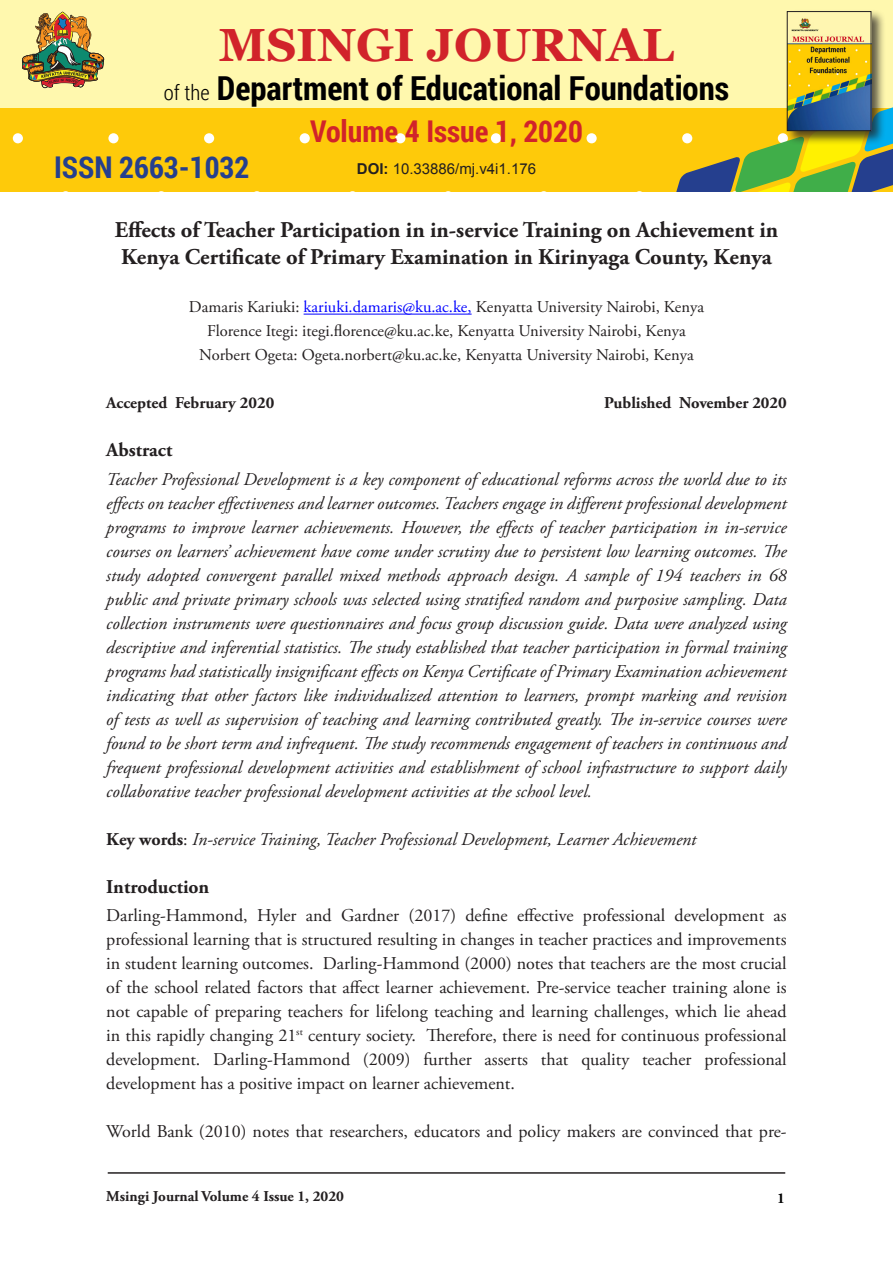
<style>
.page{position:relative;width:893px;height:1263px;background:#fff}
.page>*{position:absolute;margin:0;border:0;box-sizing:border-box;transform-origin:0 0}
.t1{font:700 46.5px "Vani";color:#d1232a}
.t2{font:700 33px "Roboto Condensed";color:#000}
.t3{font:700 30px "Roboto Condensed";color:#d1232a}
.t4{font:700 30px "Roboto Condensed";color:#253f8e}
.t5{font:700 22.5px/27px "Adobe Garamond Pro";color:#231f20}
.t6{font:700 19.5px "Adobe Garamond Pro";color:#231f20}
.t7{font:italic 18px/24px "Adobe Garamond Pro";color:#231f20;text-align:justify}
.t8{font:18px/24px "Adobe Garamond Pro";color:#231f20;text-align:justify}
.t9{font:16.5px/24px "Adobe Garamond Pro";color:#231f20;text-align:center}
.t10{font:700 16.5px "Adobe Garamond Pro";color:#231f20}
.t11{font:700 15px "Adobe Garamond Pro";color:#231f20}
.t12{font:15px "Arial";color:#231f20}
.t13{font:700 15px "Adobe Garamond Pro";color:#000}
.s1{font-weight:300;font-size:21px}
.s2{font-weight:700}
.s3{color:#00f}
.s4{font-weight:700;font-style:normal}
.s5{font-style:normal}
</style>
<div class="page">
<hr style="left:108px;top:1172px;width:677px;height:2px;background:#231f20">
<hr style="left:304px;top:314px;width:168px;height:1px;background:#00f">
<div style="left:0;top:0;width:893px;height:146px;background:#fff8ae"></div>
<div style="left:0;top:108px;width:893px;height:83px;background:#feca0a"></div>
<div style="left:13px;top:133px;width:10px;height:10px;background:#fff;border-radius:50%"></div>
<div style="left:108px;top:133px;width:11px;height:10px;background:#fff;border-radius:50%"></div>
<div style="left:204px;top:133px;width:10px;height:10px;background:#fff;border-radius:50%"></div>
<div style="left:300px;top:133px;width:10px;height:10px;background:#fff;border-radius:50%"></div>
<div style="left:395px;top:133px;width:10px;height:10px;background:#fff;border-radius:50%"></div>
<div style="left:491px;top:133px;width:10px;height:10px;background:#fff;border-radius:50%"></div>
<div style="left:587px;top:133px;width:10px;height:10px;background:#fff;border-radius:50%"></div>
<svg style="left:670px;top:107px;width:223px;height:85px"></svg>
<div style="left:785px;top:9px;width:100px;height:136px;background:#231f20;opacity:.75"></div>
<img style="left:789px;top:13px;width:80px;height:116px">
<div style="left:787px;top:11px;width:84px;height:120px;border:1px solid #231f20"></div>
<img style="left:22px;top:12px;width:82px;height:76px">
<h1 class="t1" style="left:219px;top:17px;width:457px">MSINGI JOURNAL</h1>
<h2 class="t2" style="left:164px;top:65px;width:567px"><span class="s1">of the</span> Department of Educational Foundations</h2>
<h3 class="t3" style="left:310px;top:110px;width:274px">Volume 4 Issue 1, 2020</h3>
<h3 class="t4" style="left:54px;top:146px;width:197px">ISSN 2663-1032</h3>
<p class="t12" style="left:357px;top:159px;width:181px"><span class="s2">DOI:</span> 10.33886/mj.v4i1.176</p>
<p class="t5" style="left:115px;top:217px;width:665px">Effects of Teacher Participation in in-service Training on Achievement in<br>Kenya Certificate of Primary Examination in Kirinyaga County, Kenya</p>
<p class="t9" style="left:189px;top:296px;width:517px">Damaris Kariuki: <span class="s3">kariuki.damaris@ku.ac.ke,</span> Kenyatta University Nairobi, Kenya<br>Florence Itegi: itegi.florence@ku.ac.ke, Kenyatta University Nairobi, Kenya<br>Norbert Ogeta: Ogeta.norbert@ku.ac.ke, Kenyatta University Nairobi, Kenya</p>
<p class="t10" style="left:106px;top:394px;width:169px">Accepted February 2020</p>
<p class="t10" style="left:604px;top:394px;width:184px">Published November 2020</p>
<p class="t6" style="left:106px;top:439px;width:67px">Abstract</p>
<p class="t7" style="left:106px;top:467px;width:682px">Teacher Professional Development is a key component of educational reforms across the world due to its effects on teacher effectiveness and learner outcomes. Teachers engage in different professional development programs to improve learner achievements. However, the effects of teacher participation in in-service courses on learners’ achievement have come under scrutiny due to persistent low learning outcomes. The study adopted convergent parallel mixed methods approach design. A sample of 194 teachers in 68 public and private primary schools was selected using stratified random and purposive sampling. Data collection instruments were questionnaires and focus group discussion guide. Data were analyzed using descriptive and inferential statistics. The study established that teacher participation in formal training programs had statistically insignificant effects on Kenya Certificate of Primary Examination achievement indicating that other factors like individualized attention to learners, prompt marking and revision of tests as well as supervision of teaching and learning contributed greatly. The in-service courses were found to be short term and infrequent. The study recommends engagement of teachers in continuous and frequent professional development activities and establishment of school infrastructure to support daily collaborative teacher professional development activities at the school level.</p>
<p class="t7" style="left:106px;top:827px;width:592px"><span class="s4">Key words</span><span class="s5">:</span> In-service Training, Teacher Professional Development, Learner Achievement</p>
<p class="t6" style="left:106px;top:875px;width:105px">Introduction</p>
<p class="t8" style="left:106px;top:904px;width:682px">Darling-Hammond, Hyler and Gardner (2017) define effective professional development as professional learning that is structured resulting in changes in teacher practices and improvements in student learning outcomes. Darling-Hammond (2000) notes that teachers are the most crucial of the school related factors that affect learner achievement. Pre-service teacher training alone is not capable of preparing teachers for lifelong teaching and learning challenges, which lie ahead in this rapidly changing 21<sup>st</sup> century society. Therefore, there is need for continuous professional development. Darling-Hammond (2009) further asserts that quality teacher professional development has a positive impact on learner achievement.</p>
<p class="t8" style="left:106px;top:1120px;width:682px">World Bank (2010) notes that researchers, educators and policy makers are convinced that pre-</p>
<p class="t11" style="left:106px;top:1188px;width:239px">Msingi Journal Volume 4 Issue 1, 2020</p>
<p class="t13" style="left:777px;top:1189px;width:9px">1</p>
</div>
